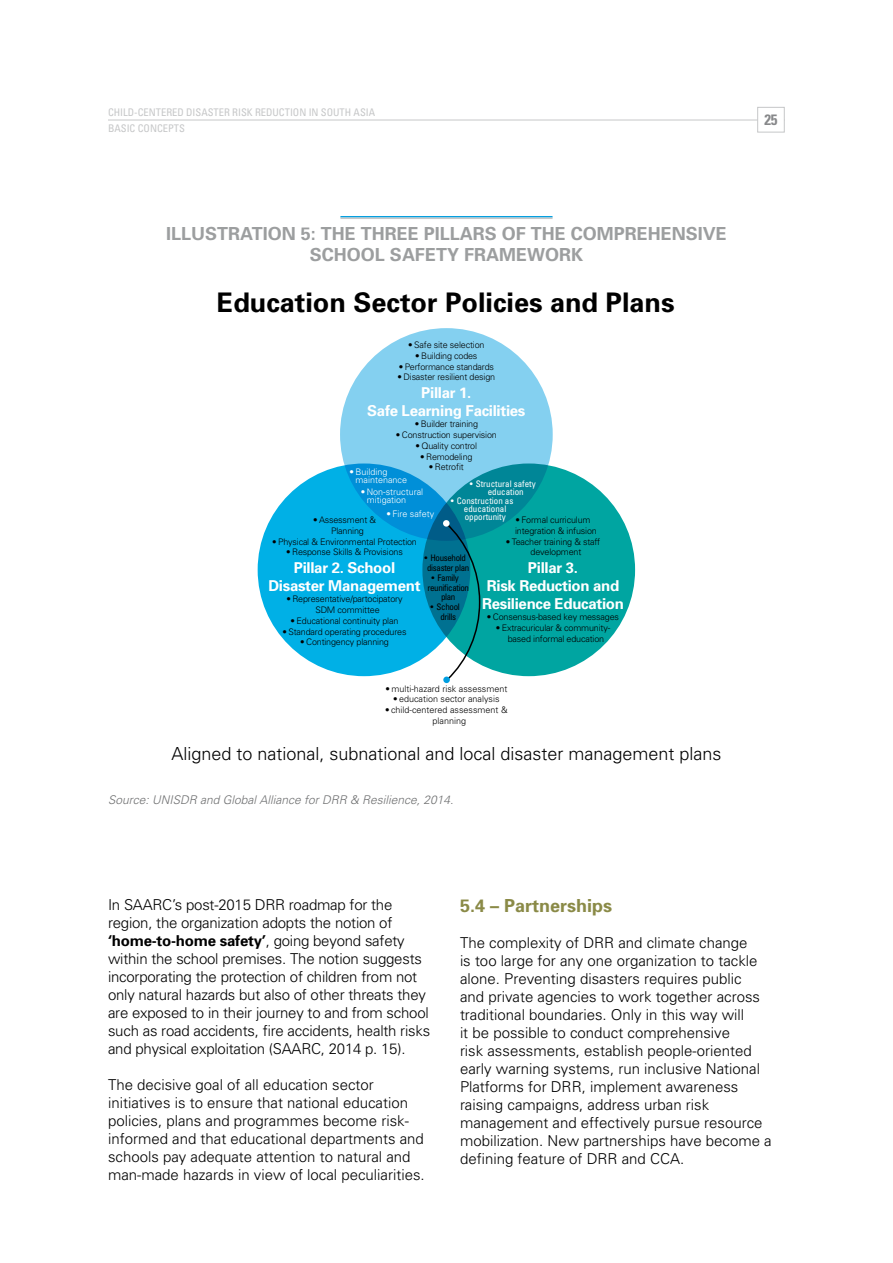
<style>
.page{position:relative;width:893px;height:1263px;background:#fff}
.page>*{position:absolute;margin:0;border:0;box-sizing:border-box;transform-origin:0 0}
.t1{font:700 27px "Univers";color:#000}
.t2{font:700 18px/21px "Univers";color:#9c9e9f}
.t3{font:300 18px "Univers";color:#000}
.t4{font:700 18px "Univers";color:#8a8a47}
.t5{font:300 15px/18px "Univers";color:#000}
.t6{font:700 15px/18px "Univers";letter-spacing:-.02em;color:#fff;text-align:center}
.t7{font:700 condensed 15px "Univers";color:#87888a}
.t8{font:italic 300 12px "Univers";color:#707172}
.t9{font:condensed 10.5px/15.8px "Univers";color:#c6c7c8}
.t10{font:300 9px/10.8px "Univers";letter-spacing:-.02em;color:#000}
.t11{font:condensed 9px/9.8px "Univers";letter-spacing:-.04em;color:#000;text-align:center}
.t12{font:300 9px/7.8px "Univers";color:#fff}
.t13{font:condensed 9px/7.8px "Univers";color:#fff}
.s1{font-weight:700}
</style>
<div class="page">
<hr style="left:108px;top:120px;width:677px;height:1px;background:#c6c7c8">
<div style="left:757px;top:107px;width:28px;height:25px;background:#fff;border:1px solid #c6c7c8"></div>
<hr style="left:340px;top:216px;width:212px;height:1px;background:#009ee0">
<hr style="left:340px;top:218px;width:212px;height:1px;background:#c6c7c8">
<div style="left:340px;top:328px;width:213px;height:213px;background:#84d0f0;border-radius:50%"></div>
<div style="left:258px;top:463px;width:212px;height:213px;background:#00b0e6;border-radius:50%"></div>
<svg style="left:422px;top:463px;width:213px;height:213px;background:#009d9e"></svg>
<svg style="left:444px;top:521px;width:37px;height:161px"></svg>
<div style="left:443px;top:676px;width:7px;height:7px;background:#009ee0;border-radius:50%"></div>
<div style="left:443px;top:520px;width:7px;height:7px;background:#fff;border-radius:50%"></div>
<p class="t9" style="left:108px;top:105px;width:269px">Child-Centered D isaster Risk Reduction in South Asia<br>BASI C CON CEPTS</p>
<p class="t7" style="left:765px;top:110px;width:14px">25</p>
<p class="t2" style="left:166px;top:223px;width:98px">ILLUSTRATION</p>
<p class="t2" style="left:310px;top:223px;width:418px;text-indent:-9px">5: THE THREE PILLARS OF THE COMPREHENSIVE<br>SCHOO</p>
<p class="t2" style="left:375px;top:244px;width:210px">L SAFETY FRAMEWORK</p>
<h1 class="t1" style="left:217px;top:286px;width:459px">Education Sector Policies and Plans</h1>
<p class="t10" style="left:408px;top:339px;width:78px">• Safe site selection</p>
<p class="t10" style="left:415px;top:350px;width:64px">• Building codes</p>
<p class="t10" style="left:399px;top:361px;width:97px">• Performance standards</p>
<p class="t10" style="left:397px;top:372px;width:99px">• Disaster resilient design</p>
<p class="t6" style="left:367px;top:384px;width:160px">Pillar 1.<br>Safe Learning Facilities</p>
<p class="t10" style="left:415px;top:419px;width:65px">• Builder training</p>
<p class="t10" style="left:396px;top:429px;width:102px">• Construction supervision</p>
<p class="t10" style="left:416px;top:440px;width:63px">• Quality control</p>
<p class="t10" style="left:420px;top:451px;width:54px">• Remodeling</p>
<p class="t10" style="left:429px;top:462px;width:36px">• Retrofit</p>
<p class="t12" style="left:356px;top:468px;width:53px;text-indent:-6px">• Building maintenance</p>
<p class="t12" style="left:367px;top:488px;width:58px;text-indent:-6px">• N on-structural mitigation</p>
<p class="t13" style="left:488px;top:480px;width:49px;text-indent:-18px">• Structural safety education</p>
<p class="t13" style="left:464px;top:497px;width:51px;text-indent:-13px">• Construction as educational</p>
<p class="t10" style="left:515px;top:514px;width:83px;text-indent:-50px"><sup>opportunity</sup> • Formal curriculum integration &amp; infusion</p>
<p class="t10" style="left:531px;top:536px;width:71px;text-indent:-25px">• Teacher training &amp; staff development</p>
<p class="t6" style="left:482px;top:559px;width:143px">Pillar 3.<br>Risk Reduction and<br>Resilience Education</p>
<p class="t10" style="left:487px;top:611px;width:134px">• Consensus-based key messages</p>
<p class="t10" style="left:508px;top:622px;width:104px;text-indent:-12px">• Extracuricular &amp; community&shy;based informal education</p>
<p class="t12" style="left:386px;top:510px;width:50px">• Fire safety</p>
<p class="t10" style="left:331px;top:514px;width:46px;text-indent:-18px">• Assessment &amp;<br>Planning</p>
<p class="t10" style="left:272px;top:536px;width:146px">• Physical &amp; E nvironmental Protection</p>
<p class="t10" style="left:286px;top:547px;width:118px">• Response Skills &amp; Provisions</p>
<p class="t6" style="left:268px;top:559px;width:154px">Pillar 2. School<br>Disaster Management</p>
<p class="t10" style="left:315px;top:593px;width:89px;text-indent:-29px">• Representative/partocipatory<br>SD M committee</p>
<p class="t10" style="left:291px;top:615px;width:109px">• Educational continuity plan</p>
<p class="t10" style="left:282px;top:626px;width:126px">• Standard operating procedures</p>
<p class="t10" style="left:300px;top:637px;width:90px">• Contingency planning</p>
<p class="t11" style="left:424px;top:553px;width:46px">• Household disaster plan</p>
<p class="t11" style="left:432px;top:572px;width:29px">• Family</p>
<p class="t11" style="left:427px;top:582px;width:43px">reunification</p>
<p class="t11" style="left:441px;top:592px;width:16px">plan</p>
<p class="t11" style="left:440px;top:602px;width:21px;text-align:left;text-indent:-10px">• School drills</p>
<p class="t10" style="left:385px;top:683px;width:124px">• multi-hazard risk assessment</p>
<p class="t10" style="left:393px;top:694px;width:108px">• education sector analysis</p>
<p class="t10" style="left:433px;top:704px;width:77px;text-indent:-48px">• child-centered assessment &amp; planning</p>
<p class="t3" style="left:171px;top:743px;width:552px">Aligned to national, subnational and local disaster management plans</p>
<p class="t8" style="left:108px;top:792px;width:347px">Source: UNISDR and Global Alliance for DRR &amp; Resilience, 2014.</p>
<p class="t5" style="left:108px;top:895px;width:27px">In SAAR</p>
<p class="t5" style="left:162px;top:895px;width:103px">C’s post-2015 DRR</p>
<p class="t5" style="left:108px;top:895px;width:324px;text-indent:181px">roadmap for the region, the organization adopts the notion of <span class="s1">‘home-to-home safety’</span>, going beyond safety within the school premises. The notion suggests incorporating the protection of children from not only natural hazards but also of other threats they are exposed to in their journey to and from school such as road accidents, fire accidents, health risks and physical exploitation (SAAR</p>
<p class="t5" style="left:311px;top:1039px;width:96px">C, 2014 p. 15).</p>
<p class="t5" style="left:108px;top:1075px;width:318px">The decisive goal of all education sector initiatives is to ensure that national education policies, plans and programmes become risk&shy;informed and that educational departments and schools pay adequate attention to natural and man-made hazards in view of local peculiarities.</p>
<p class="t4" style="left:460px;top:895px;width:154px">5.4 – Partnerships</p>
<p class="t5" style="left:460px;top:934px;width:134px">The complexity of DRR</p>
<p class="t5" style="left:460px;top:934px;width:302px;text-indent:158px">and climate change is too large for any one organization to tackle alone. Preventing disasters requires public and private agencies to work together across traditional boundaries. Only in this way will<br>it be possible to conduct comprehensive<br>risk assessments, establish people-oriented early warning systems, run inclusive National Platforms for DRR</p>
<p class="t5" style="left:460px;top:1078px;width:313px;text-indent:122px">, implement awareness raising campaigns, address urban risk management and effectively pursue resource mobilization. New partnerships have become a defining feature of DRR</p>
<p class="t5" style="left:622px;top:1150px;width:64px">and CCA.</p>
</div>
